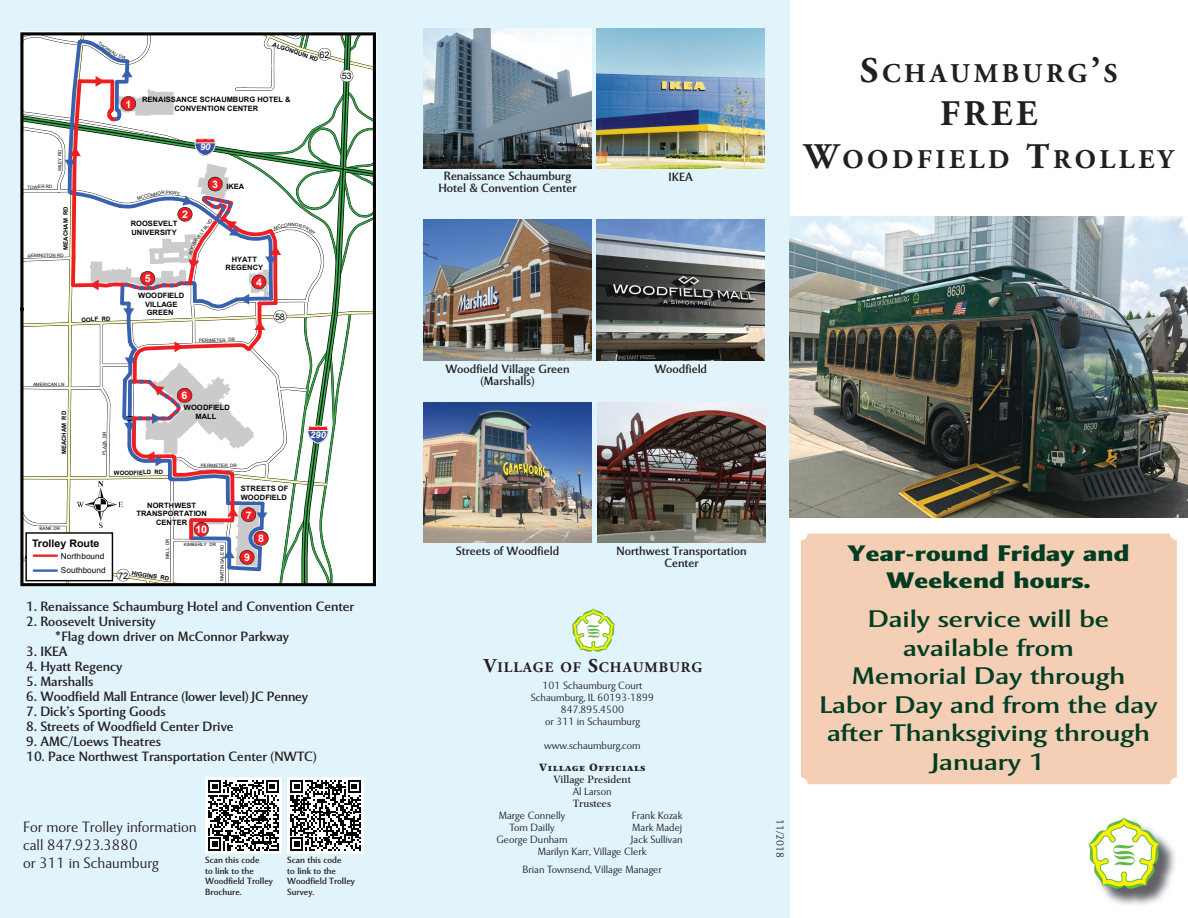
<style>
.page{position:relative;width:1188px;height:918px;background:#fff}
.page>*{position:absolute;margin:0;border:0;box-sizing:border-box;transform-origin:0 0}
.t1{font:700 36px "Adobe Garamond Pro";color:#231f20}
.t2{font:700 27px "Adobe Garamond Pro";letter-spacing:.135em;color:#231f20}
.t3{font:24px/28.5px "Mentor Sans Std";color:#003d22;text-align:center;scale:1.2 1}
.t4{font:900 22.5px/27px "Mentor Sans Std";letter-spacing:.01em;color:#003d22;text-align:center;scale:1.2 1}
.t5{font:300 15px/18px "Mentor Sans Std";color:#231f20}
.t6{font:700 14.7px "Adobe Garamond Pro";letter-spacing:.065em;color:#231f20}
.t7{font:13.5px/15px "Mentor Sans Std";color:#231f20}
.t8{font:12px/12px "Mentor Sans Std";color:#231f20;text-align:center}
.t9{font:300 10.5px/12px "Mentor Sans Std";color:#231f20}
.t10{font:10.5px "Mentor Std";color:#231f20}
.t11{font:900 10.5px "Mentor Std";letter-spacing:.05em;color:#231f20}
.t12{font:700 10.5px "Arial";letter-spacing:-.005em;color:#040503}
.t13{font:700 10.5px "Arial";color:#fff}
.t14{font:italic 700 9.15px "Arial";color:#fff}
.t15{font:9px/10.5px "Mentor Sans Std";color:#231f20}
.t16{font:9px "Arial";letter-spacing:-.015em;color:#040503}
.t17{font:8.1px/14.4px "Arial";color:#040503}
.t18{font:700 7.35px/8.7px "Arial";letter-spacing:.01em;color:#040503;text-align:center}
.t19{font:700 6px "Arial";letter-spacing:-.005em;color:#040503}
.t20{font:4.65px "Arial";letter-spacing:-.005em;color:#040503}
.t21{font:4.5px "Arial";letter-spacing:-.005em;color:#040503}
.s1{font-size:36px}
.s2{font-size:19.5px}
</style>
<div class="page">
<div style="left:0;top:0;width:790px;height:918px;background:#e1f4fc"></div>
<div style="left:801px;top:534px;width:376px;height:250px;background:#f4cfb5;border-radius:7px"></div>
<img style="left:598px;top:402px;width:167px;height:141px">
<img style="left:424px;top:28px;width:167px;height:141px">
<img style="left:424px;top:220px;width:167px;height:140px">
<img style="left:597px;top:28px;width:167px;height:141px">
<img style="left:597px;top:220px;width:167px;height:140px">
<img style="left:424px;top:402px;width:167px;height:141px">
<svg style="left:572px;top:608px;width:43px;height:44px"></svg>
<div style="left:287px;top:777px;width:77px;height:77px;background:#fff"></div>
<svg style="left:290px;top:780px;width:71px;height:71px"></svg>
<div style="left:205px;top:777px;width:77px;height:77px;background:#fff"></div>
<svg style="left:208px;top:780px;width:71px;height:71px"></svg>
<svg style="left:20px;top:31px;width:357px;height:555px;background:#4d4e4c"></svg>
<img style="left:790px;top:216px;width:398px;height:302px">
<img style="left:1102px;top:836px;width:73px;height:69px">
<svg style="left:1089px;top:817px;width:71px;height:72px"></svg>
<svg style="left:22px;top:34px;width:352px;height:551px;background:#dad8d7"></svg>
<p class="t21" style="left:100px;top:41px;width:21px;rotate:33deg">THOREA</p>
<p class="t16" style="left:319px;top:49px;width:12px">62</p>
<p class="t19" style="left:274px;top:41px;width:49px;rotate:19deg">ALGONQUIN RD</p>
<p class="t16" style="left:342px;top:71px;width:12px">53</p>
<p class="t13" style="left:125px;top:98px;width:7px">1</p>
<p class="t18" style="left:142px;top:95px;width:150px">RENAISSANCE SCHAUMBURG HOTEL &amp;<br>CONVENTION CENTER</p>
<p class="t20" style="left:57px;top:171px;width:23px;rotate:-90deg">WILEY RD</p>
<p class="t14" style="left:200px;top:142px;width:12px">90</p>
<p class="t21" style="left:27px;top:185px;width:26px;rotate:-2deg">TOWER RD</p>
<p class="t13" style="left:212px;top:178px;width:7px">3</p>
<p class="t18" style="left:226px;top:183px;width:19px">IKEA</p>
<p class="t19" style="left:62px;top:250px;width:45px;rotate:-90deg">MEACHAM RD</p>
<p class="t13" style="left:182px;top:209px;width:7px">2</p>
<p class="t21" style="left:193px;top:240px;width:29px;rotate:-54deg">EVELT BLVD</p>
<p class="t18" style="left:131px;top:219px;width:48px;text-align:left">ROOSEVELT<br>UNIVERSITY</p>
<p class="t21" style="left:28px;top:254px;width:37px;rotate:-2deg">REMINGTON RD</p>
<p class="t18" style="left:226px;top:255px;width:39px">HYATT<br>REGENCY</p>
<p class="t13" style="left:145px;top:273px;width:7px">5</p>
<p class="t13" style="left:256px;top:276px;width:7px">4</p>
<p class="t19" style="left:81px;top:316px;width:30px;rotate:-2deg">GOLF RD</p>
<p class="t18" style="left:138px;top:291px;width:48px">WOODFIELD<br>VILLAGE<br>GREEN</p>
<p class="t16" style="left:275px;top:312px;width:12px">58</p>
<p class="t21" style="left:199px;top:338px;width:37px;rotate:-2deg">PERIMETER DR</p>
<p class="t21" style="left:33px;top:382px;width:33px">AMERICAN LN</p>
<p class="t19" style="left:61px;top:454px;width:45px;rotate:-90deg">MEACHAM RD</p>
<p class="t20" style="left:102px;top:455px;width:25px;rotate:-89deg">PLAZA DR</p>
<p class="t19" style="left:114px;top:470px;width:51px;rotate:-1deg">WOODFIELD RD</p>
<p class="t13" style="left:182px;top:390px;width:7px">6</p>
<p class="t18" style="left:184px;top:403px;width:48px">WOODFIELD<br>MALL</p>
<p class="t21" style="left:201px;top:463px;width:38px">PERIMETER DR</p>
<p class="t18" style="left:241px;top:485px;width:49px;text-align:left">STREETS OF<br>WOODFIELD</p>
<p class="t21" style="left:40px;top:526px;width:22px;rotate:-1deg">BANK DR</p>
<p class="t12" style="left:32px;top:538px;width:69px">Trolley Route</p>
<p class="t17" style="left:61px;top:549px;width:46px">Northbound<br>Southbound</p>
<p class="t18" style="left:136px;top:501px;width:72px">NORTHWEST<br>TRANSPORTATION<br>CENTER</p>
<p class="t13" style="left:195px;top:524px;width:13px">10</p>
<p class="t20" style="left:165px;top:559px;width:22px;rotate:-90deg">MALL DR</p>
<p class="t21" style="left:184px;top:542px;width:34px">KIMBERLY DR</p>
<p class="t19" style="left:132px;top:570px;width:39px;rotate:9deg">HIGGINS RD</p>
<p class="t20" style="left:220px;top:581px;width:39px;rotate:-90deg">MARTINGALE RD</p>
<p class="t16" style="left:118px;top:570px;width:12px">72</p>
<p class="t13" style="left:246px;top:509px;width:7px">7</p>
<p class="t13" style="left:244px;top:552px;width:7px">9</p>
<p class="t13" style="left:258px;top:533px;width:7px">8</p>
<p class="t14" style="left:310px;top:430px;width:17px">290</p>
<p class="t7" style="left:26px;top:600px;width:330px">1. Renaissance Schaumburg Hotel and Convention Center</p>
<p class="t7" style="left:56px;top:615px;width:235px;text-indent:-30px">2. Roosevelt University<br>*Flag down driver on McConnor Parkway</p>
<p class="t7" style="left:26px;top:645px;width:43px">3. IKEA</p>
<p class="t7" style="left:26px;top:660px;width:98px">4. Hyatt Regency</p>
<p class="t7" style="left:26px;top:675px;width:69px">5. Marshalls</p>
<p class="t7" style="left:26px;top:690px;width:283px">6. Woodfield Mall Entrance (lower level) JC Penney</p>
<p class="t7" style="left:26px;top:705px;width:141px">7. Dick’s Sporting Goods</p>
<p class="t7" style="left:26px;top:720px;width:209px">8. Streets of Woodfield Center Drive</p>
<p class="t7" style="left:26px;top:735px;width:137px">9. AMC/Loews Theatres</p>
<p class="t7" style="left:26px;top:750px;width:292px">10. Pace Northwest Transportation Center (NWTC)</p>
<p class="t5" style="left:23px;top:820px;width:175px">For more Trolley information call 847.923.3880<br>or 311 in Schaumburg</p>
<p class="t15" style="left:205px;top:856px;width:69px">Scan this code<br>to link to the<br>Woodfield Trolley<br>Brochure.</p>
<p class="t15" style="left:287px;top:856px;width:69px">Scan this code<br>to link to the<br>Woodfield Trolley<br>Survey.</p>
<p class="t8" style="left:438px;top:171px;width:140px">Renaissance Schaumburg<br>Hotel &amp; Convention Center</p>
<p class="t8" style="left:669px;top:172px;width:26px">IKEA</p>
<h2 class="t2" style="left:860px;top:56px;width:259px"><span class="s1">S</span>CHAUMBURG<span class="s1">’</span>S</h2>
<h1 class="t1" style="left:940px;top:91px;width:99px">FREE</h1>
<h2 class="t2" style="left:804px;top:143px;width:371px"><span class="s1">W</span>OODFIELD <span class="s1">T</span>ROLLEY</h2>
<p class="t8" style="left:445px;top:364px;width:126px">Woodfield Village Green (Marshalls)</p>
<p class="t8" style="left:654px;top:364px;width:54px">Woodfield</p>
<p class="t8" style="left:456px;top:546px;width:105px">Streets of Woodfield</p>
<p class="t8" style="left:616px;top:546px;width:132px">Northwest Transportation<br>Center</p>
<p class="t6" style="left:484px;top:658px;width:220px"><span class="s2">V</span>ILLAGE OF <span class="s2">S</span>CHAUMBURG</p>
<p class="t9" style="left:531px;top:680px;width:125px;text-align:center">101 Schaumburg Court<br>Schaumburg, IL 60193-1899<br>847.895.4500<br>or 311 in Schaumburg</p>
<p class="t9" style="left:544px;top:740px;width:98px">www.schaumburg.com</p>
<p class="t11" style="left:539px;top:761px;width:108px">VILLAGE OFFICIALS</p>
<p class="t10" style="left:553px;top:775px;width:79px">Village President</p>
<p class="t9" style="left:573px;top:787px;width:40px">Al Larson</p>
<p class="t10" style="left:573px;top:799px;width:39px">Trustees</p>
<p class="t9" style="left:499px;top:811px;width:68px">Marge Connelly</p>
<p class="t9" style="left:632px;top:811px;width:52px">Frank Kozak</p>
<p class="t9" style="left:509px;top:823px;width:47px">Tom Dailly</p>
<p class="t9" style="left:632px;top:823px;width:52px">Mark Madej</p>
<p class="t9" style="left:497px;top:835px;width:73px">George Dunham</p>
<p class="t9" style="left:538px;top:835px;width:146px;text-indent:93px">Jack Sullivan<br>Marilyn Karr, Village Clerk</p>
<p class="t9" style="left:522px;top:865px;width:141px">Brian Townsend, Village Manager</p>
<p class="t9" style="left:785px;top:819px;width:41px;rotate:90deg">11/2018</p>
<h3 class="t4" style="left:848px;top:543px;width:236px">Year-round Friday and<br>Weekend hours.</h3>
<h3 class="t3" style="left:819px;top:608px;width:283px">Daily service will be available from<br>Memorial Day through<br>Labor Day and from the day after Thanksgiving through<br>January 1</h3>
</div>
